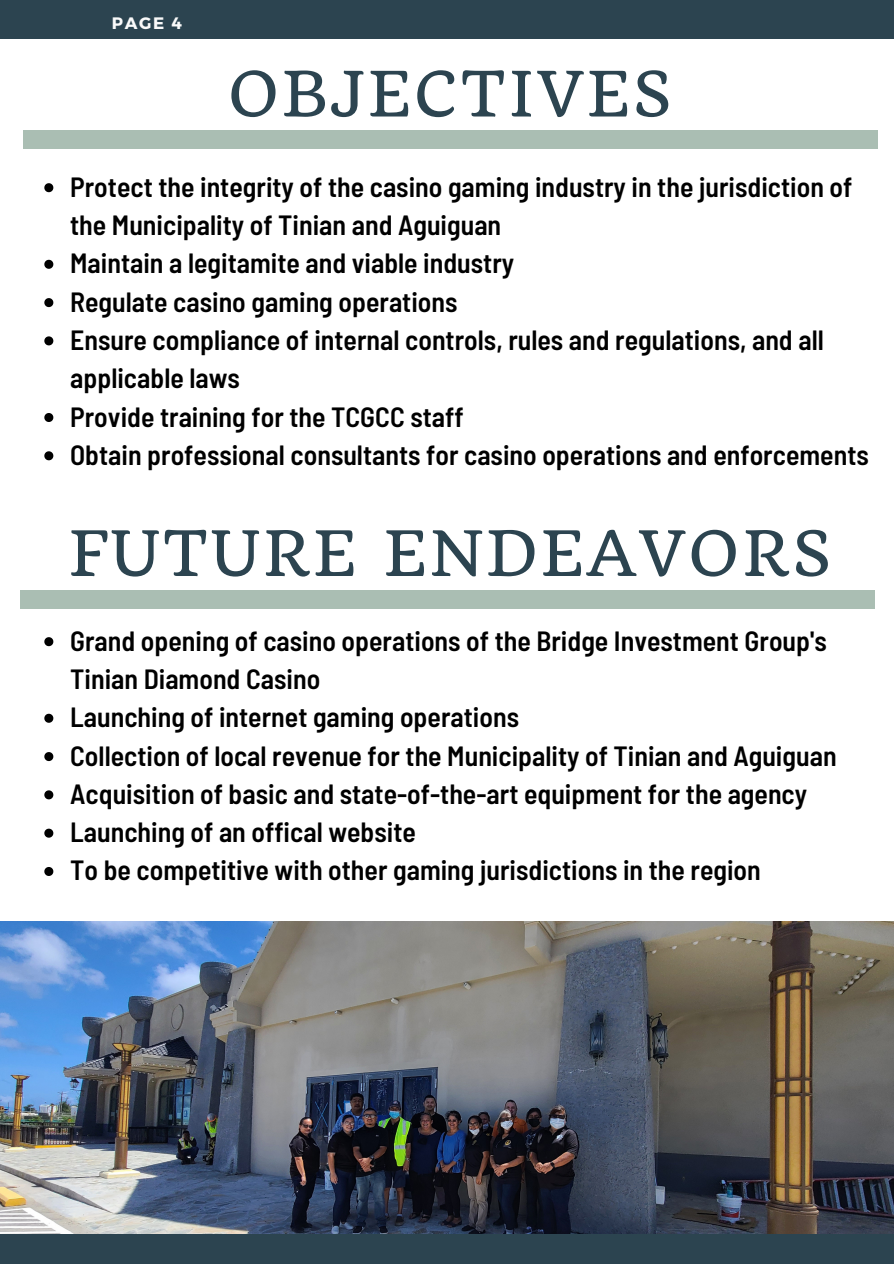
<style>
.page{position:relative;width:894px;height:1264px;background:#fff}
.page>*{position:absolute;margin:0;border:0;box-sizing:border-box;transform-origin:0 0}
.t1{font:61.05px "Quando";letter-spacing:.05em;color:#2c4450}
.t2{font:600 semi-condensed 27.75px/38.2px "Barlow";color:#000}
.t3{font:700 16.5px "Montserrat";color:#fafafa}
</style>
<div class="page">
<div style="left:0;top:1231px;width:893px;height:32px;background:#2c4450"></div>
<div style="left:0;top:0;width:893px;height:38px;background:#2c4450"></div>
<img style="left:0;top:921px;width:893px;height:312px">
<div style="left:23px;top:131px;width:853px;height:18px;background:#aabeb3"></div>
<div style="left:20px;top:590px;width:853px;height:18px;background:#aabeb3"></div>
<svg style="left:44px;top:183px;width:9px;height:9px"></svg>
<svg style="left:44px;top:260px;width:9px;height:9px"></svg>
<svg style="left:44px;top:298px;width:9px;height:9px"></svg>
<svg style="left:44px;top:336px;width:9px;height:9px"></svg>
<svg style="left:44px;top:413px;width:9px;height:9px"></svg>
<svg style="left:44px;top:451px;width:9px;height:9px"></svg>
<svg style="left:44px;top:637px;width:9px;height:9px"></svg>
<svg style="left:44px;top:713px;width:9px;height:9px"></svg>
<svg style="left:44px;top:752px;width:9px;height:9px"></svg>
<svg style="left:44px;top:790px;width:9px;height:9px"></svg>
<svg style="left:44px;top:828px;width:9px;height:9px"></svg>
<svg style="left:44px;top:867px;width:9px;height:9px"></svg>
<p class="t3" style="left:112px;top:13px;width:72px">PAGE 4</p>
<p class="t1" style="left:228px;top:56px;width:445px">OBJECTIVES</p>
<p class="t2" style="left:70px;top:166px;width:783px">Protect the integrity of the casino gaming industry in the jurisdiction of the Municipality of Tinian and Aguiguan</p>
<p class="t2" style="left:70px;top:243px;width:445px">Maintain a legitamite and viable industry</p>
<p class="t2" style="left:70px;top:281px;width:389px">Regulate casino gaming operations</p>
<p class="t2" style="left:70px;top:320px;width:755px">Ensure compliance of internal controls, rules and regulations, and all applicable laws</p>
<p class="t2" style="left:70px;top:396px;width:395px">Provide training for the TCGCC staff</p>
<p class="t2" style="left:70px;top:434px;width:800px">Obtain professional consultants for casino operations and enforcements</p>
<p class="t1" style="left:69px;top:515px;width:764px">FUTURE ENDEAVORS</p>
<p class="t2" style="left:70px;top:620px;width:758px">Grand opening of casino operations of the Bridge Investment Group's<br>Tinian Diamond Casino</p>
<p class="t2" style="left:70px;top:697px;width:450px">Launching of internet gaming operations</p>
<p class="t2" style="left:70px;top:735px;width:767px">Collection of local revenue for the Municipality of Tinian and Aguiguan</p>
<p class="t2" style="left:70px;top:773px;width:738px">Acquisition of basic and state-of-the-art equipment for the agency</p>
<p class="t2" style="left:70px;top:812px;width:347px">Launching of an offical website</p>
<p class="t2" style="left:70px;top:850px;width:692px">To be competitive with other gaming jurisdictions in the region</p>
</div>
